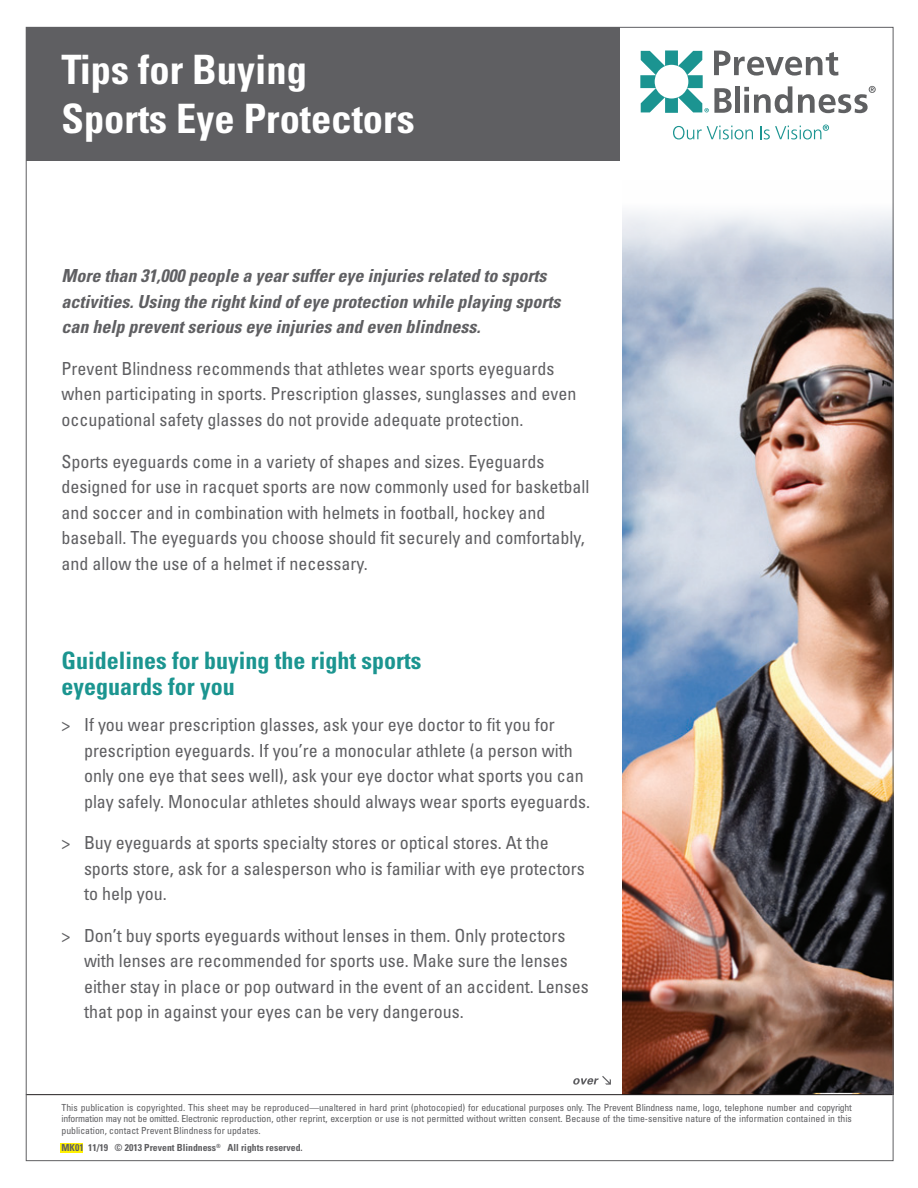
<style>
.page{position:relative;width:918px;height:1188px;background:#fff}
.page>*{position:absolute;margin:0;border:0;box-sizing:border-box;transform-origin:0 0}
.t1{font:700 condensed 40.5px/48.6px "Univers LT Std";color:#fff}
.Subhead{font:700 condensed 24px/25.5px "Univers LT Std";color:#1b9590}
.BODY{font:condensed 18px/25.5px "Univers LT Std";color:#5f5f62}
.BODY-2{font:italic 700 condensed 18px/25.5px "Univers LT Std";color:#5f5f62}
.t2{font:condensed 9.75px/11.7px "Univers LT Std";color:#5f5f62;text-align:justify}
.t3{font:700 condensed 9.75px "Univers LT Std";color:#5f5f62}
</style>
<div class="page">
<img style="left:623px;top:212px;width:268px;height:882px">
<div style="left:26px;top:27px;width:594px;height:134px;background:#5f5f62"></div>
<hr style="left:26px;top:1094px;width:866px;height:1px;background:#231f20">
<svg style="left:640px;top:50px;width:236px;height:63px"></svg>
<svg style="left:673px;top:126px;width:80px;height:13px"></svg>
<svg style="left:760px;top:125px;width:69px;height:14px"></svg>
<div style="left:61px;top:1143px;width:22px;height:9px;background:#fff101"></div>
<svg style="left:573px;top:1076px;width:38px;height:9px"></svg>
<p class="t1" style="left:62px;top:45px;width:355px">Tips for Buying<br>Sports Eye Protectors</p>
<p class="BODY-2" style="left:62px;top:263px;width:500px">More than 31,000 people a year suffer eye injuries related to sports activities. Using the right kind of eye protection while playing sports can help prevent serious eye injuries and even blindness.</p>
<p class="BODY" style="left:62px;top:356px;width:516px">Prevent Blindness recommends that athletes wear sports eyeguards when participating in sports. Prescription glasses, sunglasses and even occupational safety glasses do not provide adequate protection.</p>
<p class="BODY" style="left:62px;top:448px;width:529px">Sports eyeguards come in a variety of shapes and sizes. Eyeguards designed for use in racquet sports are now commonly used for basketball and soccer and in combination with helmets in football, hockey and baseball. The eyeguards you choose should fit securely and comfortably, and allow the use of a helmet if necessary.</p>
<p class="Subhead" style="left:62px;top:648px;width:361px">Guidelines for buying the right sports eyeguards for you</p>
<p class="BODY" style="left:84px;top:712px;width:508px;text-indent:-22px">&gt; If you wear prescription glasses, ask your eye doctor to fit you for prescription eyeguards. If you’re a monocular athlete (a person with only one eye that sees well), ask your eye doctor what sports you can play safely. Monocular athletes should always wear sports eyeguards.</p>
<p class="BODY" style="left:84px;top:830px;width:502px;text-indent:-22px">&gt; Buy eyeguards at sports specialty stores or optical stores. At the sports store, ask for a salesperson who is familiar with eye protectors to help you.</p>
<p class="BODY" style="left:84px;top:923px;width:506px;text-indent:-22px">&gt; Don’t buy sports eyeguards without lenses in them. Only protectors with lenses are recommended for sports use. Make sure the lenses either stay in place or pop outward in the event of an accident. Lenses that pop in against your eyes can be very dangerous.</p>
<p class="t2" style="left:62px;top:1101px;width:792px">This publication is copyrighted. This sheet may be reproduced—unaltered in hard print (photocopied) for educational purposes only. The Prevent Blindness name, logo, telephone number and copyright information may not be omitted. Electronic reproduction, other reprint, excerption or use is not permitted without written consent. Because of the time-sensitive nature of the information contained in this publication, contact Prevent Blindness for updates.</p>
<p class="t3" style="left:62px;top:1142px;width:243px">MK01 11/19 © 2013 Prevent Blindness<sup>®</sup> All rights reserved.</p>
</div>
